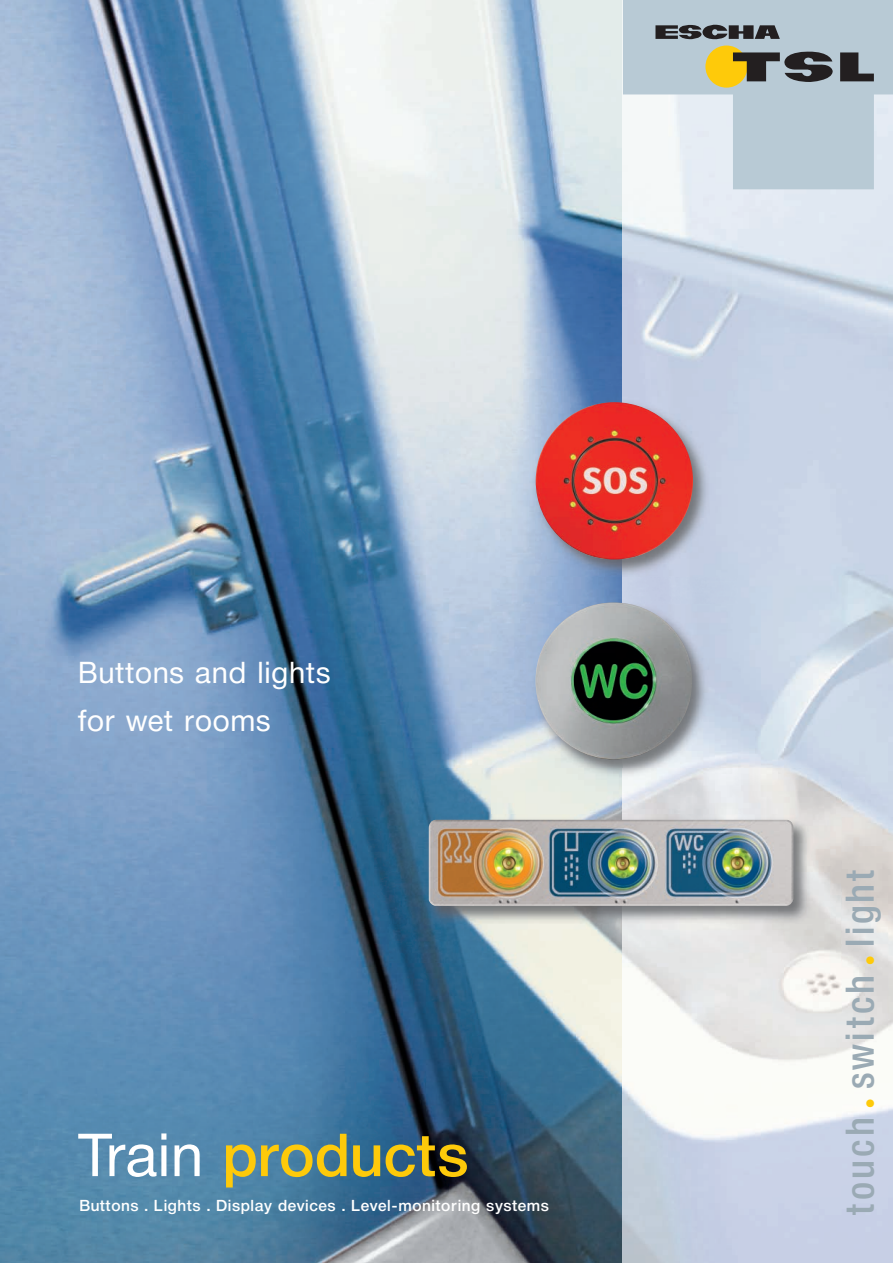
<style>
.page{position:relative;width:893px;height:1263px;background:#fff}
.page>*{position:absolute;margin:0;border:0;box-sizing:border-box;transform-origin:0 0}
.t1{font:500 60px "Neue Helvetica BQ";color:#feca0a}
.t2{font:500 39.6px "Neue Helvetica Condensed BQ";letter-spacing:.08em;color:#9aaab4}
.t3{font:30px/48px "Neue Helvetica BQ";letter-spacing:.025em;color:#fff}
.t4{font:500 15.75px "Neue Helvetica BQ";letter-spacing:.035em;color:#fff}
.s1{font-weight:400;color:#fff}
.s2{font-family:"Futura";font-weight:700;font-size:33px;color:#feca0a}
</style>
<div class="page">
<img style="left:0;top:0;width:623px;height:1263px">
<img style="left:623px;top:189px;width:270px;height:1074px">
<img style="left:389px;top:768px;width:452px;height:194px">
<img style="left:429px;top:820px;width:364px;height:86px">
<svg style="left:623px;top:0;width:270px;height:189px;fill:#b8cad5"></svg>
<svg style="left:655px;top:25px;width:125px;height:14px"></svg>
<svg style="left:840px;top:52px;width:34px;height:29px"></svg>
<div style="left:705px;top:46px;width:42px;height:42px;background:#feca0a;border-radius:50%"></div>
<svg style="left:733px;top:51px;width:100px;height:31px"></svg>
<img style="left:501px;top:380px;width:237px;height:198px">
<img style="left:536px;top:402px;width:157px;height:157px;border-radius:50%">
<img style="left:491px;top:578px;width:249px;height:235px">
<img style="left:501px;top:578px;width:237px;height:25px">
<img style="left:535px;top:602px;width:157px;height:157px;border-radius:50%">
<h3 class="t3" style="left:78px;top:652px;width:254px">Buttons and lights for wet rooms</h3>
<h1 class="t1" style="left:78px;top:1134px;width:392px"><span class="s1">Train</span> products</h1>
<p class="t4" style="left:79px;top:1200px;width:471px">Buttons . Lights . Display devices . Level-monitoring systems</p>
<h2 class="t2" style="left:846px;top:1215px;width:347px;rotate:-90deg">touch <span class="s2">.</span> switch <span class="s2">.</span> light</h2>
</div>
